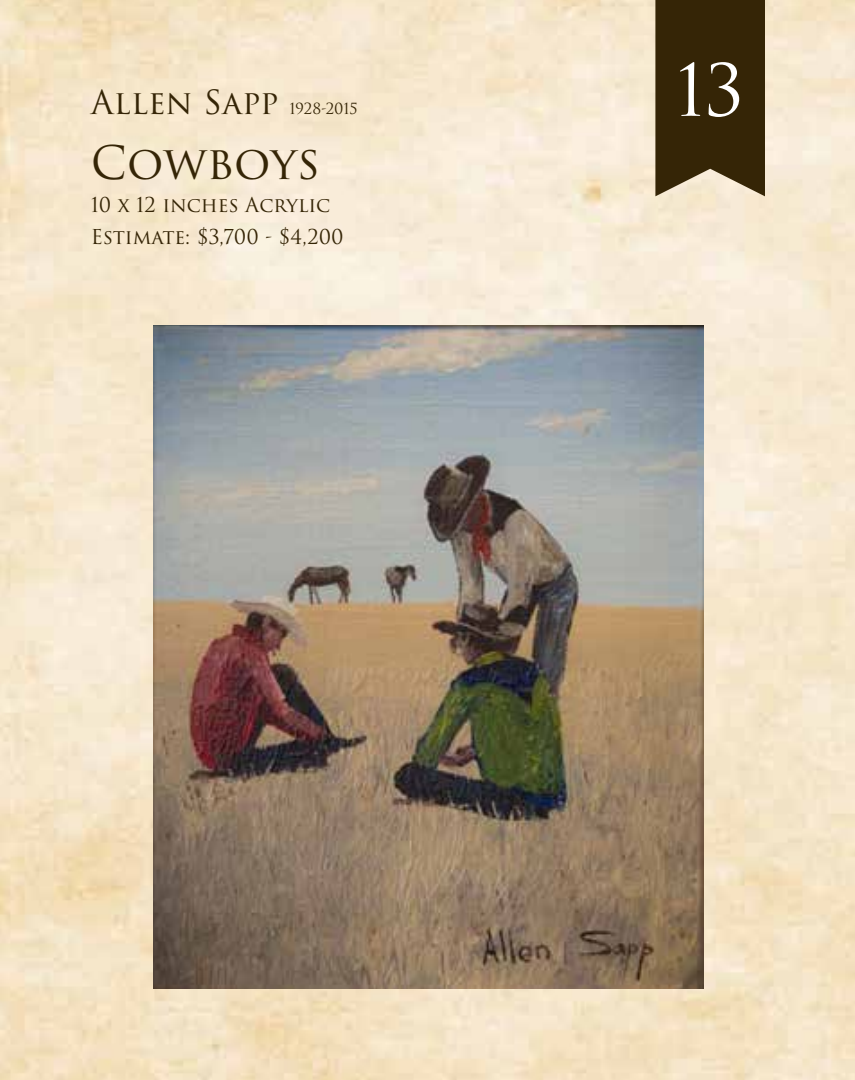
<style>
.page{position:relative;width:855px;height:1080px;background:#fff}
.page>*{position:absolute;margin:0;border:0;box-sizing:border-box;transform-origin:0 0}
.t1{font:70px "Trajan Pro 3";color:#fff}
.t2{font:45px "Trajan Pro 3";color:#352506}
.t3{font:32.5px "Trajan Pro 3";color:#352506}
.t4{font:20px/32.5px "Trajan Pro 3";color:#352506}
.s1{font-size:15px}
</style>
<div class="page">
<img style="left:0;top:0;width:855px;height:1080px">
<svg style="left:655px;top:0;width:110px;height:196px;background:#453617"></svg>
<img style="left:154px;top:325px;width:549px;height:664px">
<h3 class="t3" style="left:91px;top:80px;width:269px">Allen Sapp <span class="s1">1928-2015</span></h3>
<h2 class="t2" style="left:91px;top:132px;width:231px">Cowboys</h2>
<p class="t4" style="left:91px;top:189px;width:254px">10 x 12 inches Acrylic<br>Estimate: $3,700 - $4,200</p>
<h1 class="t1" style="left:676px;top:42px;width:69px">13</h1>
</div>
